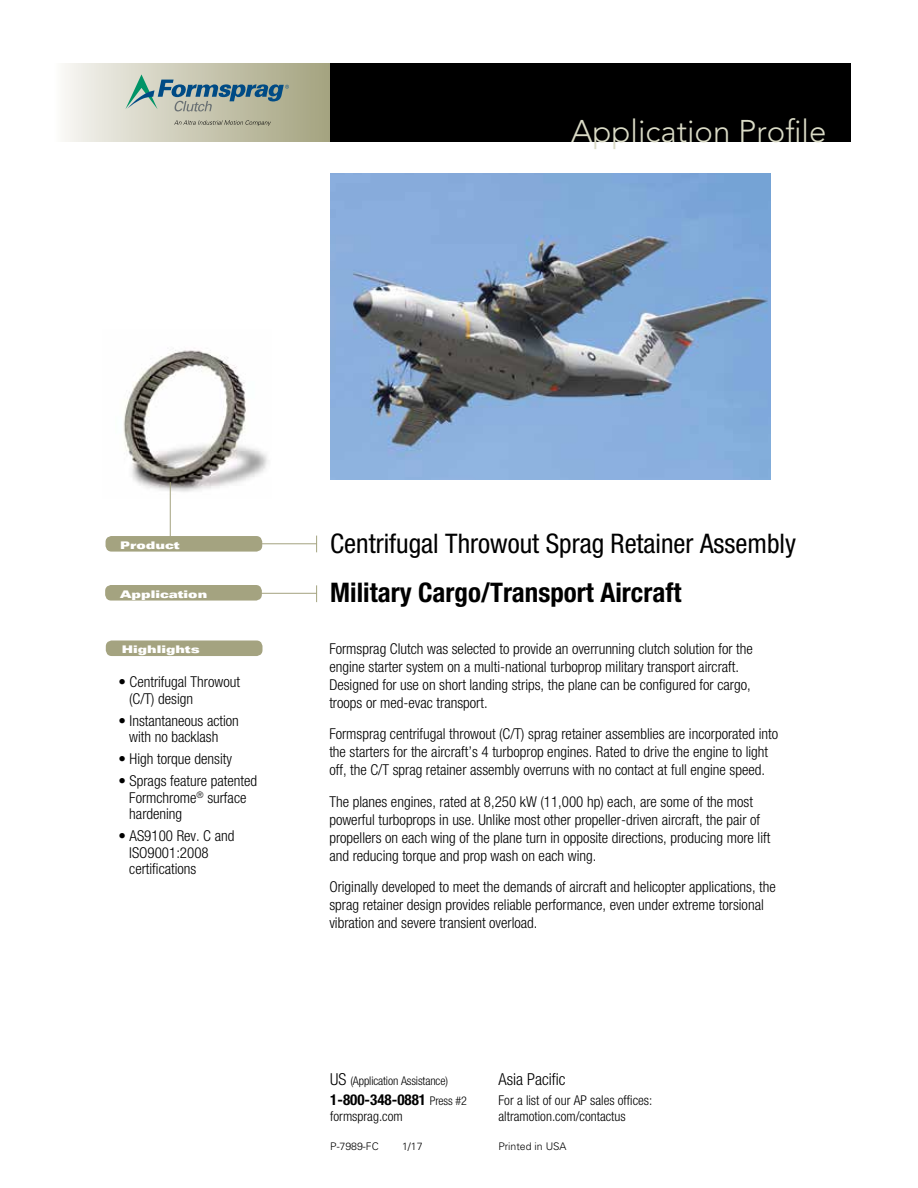
<style>
.page{position:relative;width:918px;height:1188px;background:#fff}
.page>*{position:absolute;margin:0;border:0;box-sizing:border-box;transform-origin:0 0}
.t1{font:300 31.2px "Avenir LT Std";color:#dadbc6}
.t2{font:condensed 27px "Helvetica Neue LT Std";color:#000}
.t3{font:700 condensed 27px "Helvetica Neue LT Std";color:#000}
.t4{font:300 condensed 16.5px "Helvetica Neue LT Std";color:#000}
.t5{font:300 condensed 15px/18px "Helvetica Neue LT Std";color:#000}
.t6{font:700 condensed 15px "Helvetica Neue LT Std";color:#000}
.t7{font:300 condensed 13.5px/16.5px "Helvetica Neue LT Std";color:#000}
.t8{font:300 condensed 12px "Helvetica Neue LT Std";letter-spacing:-.01em;color:#000}
.t9{font:10.5px "Univers LT Std X Black Ex";color:#fff}
.t10{font:300 10.5px "Univers LT Std";color:#000}
.s1{font-size:16.5px}
.s2{font-weight:300;font-size:12px}
</style>
<div class="page">
<img style="left:123px;top:350px;width:146px;height:148px">
<div style="left:105px;top:585px;width:157px;height:16px;background:#a4a380;border-radius:6px"></div>
<div style="left:106px;top:536px;width:156px;height:16px;background:#a4a380;border-radius:6px"></div>
<div style="left:54px;top:63px;width:276px;height:79px;background:linear-gradient(to right,#f8f6f3,#a3a17d)"></div>
<div style="left:330px;top:63px;width:520px;height:79px;background:#000"></div>
<svg style="left:174px;top:120px;width:97px;height:6px"></svg>
<svg style="left:125px;top:74px;width:164px;height:37px;background:#98aaa4"></svg>
<hr style="left:239px;top:543px;width:78px;height:1px;background:#a4a380">
<svg style="left:316px;top:536px;width:1px;height:16px"></svg>
<svg style="left:316px;top:585px;width:1px;height:17px"></svg>
<hr style="left:239px;top:593px;width:78px;height:1px;background:#a4a380">
<img style="left:331px;top:174px;width:440px;height:306px">
<div style="left:106px;top:640px;width:157px;height:16px;background:#a4a380;border-radius:6px"></div>
<hr style="left:170px;top:482px;width:1px;height:54px;background:#a4a380">
<h1 class="t1" style="left:571px;top:113px;width:257px">Application Profile</h1>
<p class="t9" style="left:120px;top:539px;width:61px">Product</p>
<p class="t9" style="left:120px;top:588px;width:89px">Application</p>
<p class="t9" style="left:122px;top:643px;width:80px">Highlights</p>
<p class="t5" style="left:129px;top:673px;width:112px;line-height:17.2px;text-indent:-11px">• Centrifugal Throwout (C/T) design</p>
<p class="t5" style="left:129px;top:712px;width:111px;line-height:16.5px;text-indent:-11px">• Instantaneous action with no backlash</p>
<p class="t5" style="left:118px;top:750px;width:115px">• High torque density</p>
<p class="t5" style="left:129px;top:773px;width:130px;line-height:16.5px;text-indent:-11px">• Sprags feature patented<br>Formchrome<sup>®</sup> surface hardening</p>
<p class="t5" style="left:129px;top:827px;width:107px;line-height:16.5px;text-indent:-11px">• AS9100 Rev. C and<br>ISO9001:2008 certifications</p>
<h2 class="t2" style="left:330px;top:528px;width:467px">Centrifugal Throwout Sprag Retainer Assembly</h2>
<h2 class="t3" style="left:330px;top:576px;width:353px">Military Cargo/Transport Aircraft</h2>
<p class="t5" style="left:329px;top:639px;width:425px">Formsprag Clutch was selected to provide an overrunning clutch solution for the engine starter system on a multi-national turboprop military transport aircraft.<br>Designed for use on short landing strips, the plane can be configured for cargo, troops or med-evac transport.</p>
<p class="t5" style="left:329px;top:725px;width:450px">Formsprag centrifugal throwout (C/T) sprag retainer assemblies are incorporated into the starters for the aircraft’s 4 turboprop engines. Rated to drive the engine to light off, the C/T sprag retainer assembly overruns with no contact at full engine speed.</p>
<p class="t5" style="left:329px;top:792px;width:442px">The planes engines, rated at 8,250 kW (11,000 hp) each, are some of the most powerful turboprops in use. Unlike most other propeller-driven aircraft, the pair of propellers on each wing of the plane turn in opposite directions, producing more lift and reducing torque and prop wash on each wing.</p>
<p class="t5" style="left:329px;top:878px;width:448px">Originally developed to meet the demands of aircraft and helicopter applications, the sprag retainer design provides reliable performance, even under extreme torsional vibration and severe transient overload.</p>
<p class="t8" style="left:330px;top:1074px;width:119px"><span class="s1">US</span> (Application Assistance)</p>
<p class="t6" style="left:330px;top:1090px;width:138px">1-800-348-0881 <span class="s2">Press #2</span></p>
<p class="t7" style="left:330px;top:1108px;width:74px">formsprag.com</p>
<p class="t4" style="left:499px;top:1070px;width:69px">Asia Pacific</p>
<p class="t7" style="left:499px;top:1091px;width:155px">For a list of our AP sales offices: altramotion.com/contactus</p>
<p class="t10" style="left:330px;top:1140px;width:50px">P-7989-FC</p>
<p class="t10" style="left:402px;top:1140px;width:22px">1/17</p>
<p class="t10" style="left:498px;top:1140px;width:70px">Printed in USA</p>
</div>
